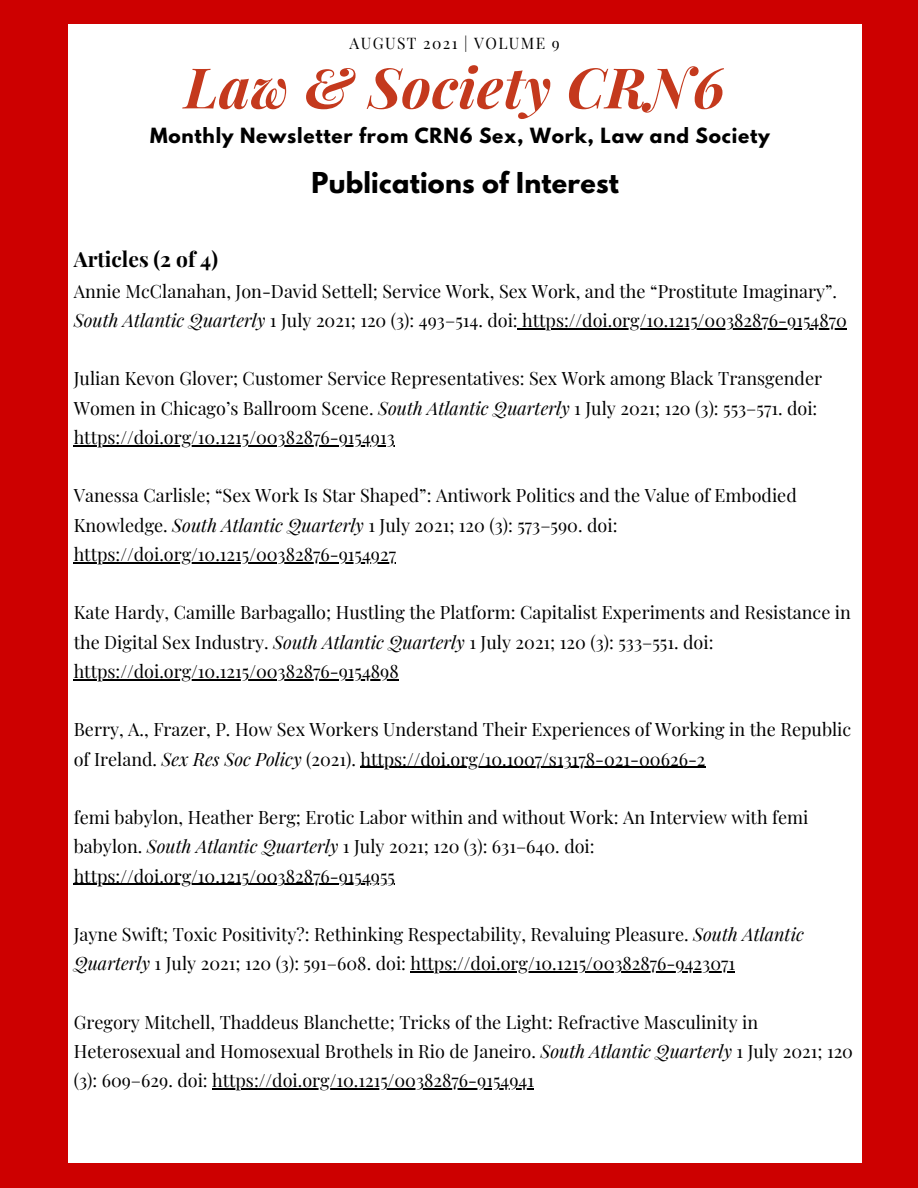
<style>
.page{position:relative;width:918px;height:1188px;background:#cd0000}
.page>*{position:absolute;margin:0;border:0;box-sizing:border-box;transform-origin:0 0}
.t1{font:italic 700 56.1px "Playfair Display";letter-spacing:.01em;color:#c4391d}
.t2{font:700 25.5px "League Spartan";letter-spacing:.01em;color:#000}
.t3{font:700 21px "Playfair Display";color:#000}
.t4{font:700 18.6px "League Spartan";letter-spacing:.04em;color:#000}
.t5{font:18px/29.2px "Playfair Display";color:#000}
.t6{font:15.6px "Playfair Display";letter-spacing:.09em;color:#000}
.s1{font-style:italic}
</style>
<div class="page">
<div style="left:69px;top:25px;width:793px;height:1138px;background:#fff"></div>
<hr style="left:518px;top:328px;width:329px;height:1px;background:#000">
<hr style="left:74px;top:445px;width:321px;height:1px;background:#000">
<hr style="left:74px;top:562px;width:322px;height:1px;background:#000">
<hr style="left:74px;top:679px;width:325px;height:1px;background:#000">
<hr style="left:360px;top:767px;width:346px;height:1px;background:#000">
<hr style="left:74px;top:884px;width:321px;height:1px;background:#000">
<hr style="left:411px;top:971px;width:324px;height:2px;background:#000">
<hr style="left:212px;top:1088px;width:322px;height:2px;background:#000">
<p class="t6" style="left:350px;top:32px;width:212px">AUGUST 2021 | VOLUME 9</p>
<p class="t1" style="left:185px;top:48px;width:542px">Law &amp; Society CRN6</p>
<p class="t4" style="left:150px;top:126px;width:621px">Monthly Newsletter from CRN6 Sex, Work, Law and Society</p>
<p class="t2" style="left:312px;top:170px;width:309px">Publications of Interest</p>
<p class="t3" style="left:74px;top:245px;width:146px">Articles (2 of 4)</p>
<p class="t5" style="left:74px;top:276px;width:775px">Annie McClanahan, Jon-David Settell; Service Work, Sex Work, and the “Prostitute Imaginary”.<br><span class="s1">South Atlantic Quarterly</span> 1 July 2021; 120 (3): 493–514. doi: https://doi.org/10.1215/00382876-9154870</p>
<p class="t5" style="left:74px;top:363px;width:750px">Julian Kevon Glover; Customer Service Representatives: Sex Work among Black Transgender<br>Women in Chicago’s Ballroom Scene. <span class="s1">South Atlantic Quarterly</span> 1 July 2021; 120 (3): 553–571. doi: https://doi.org/10.1215/00382876-9154913</p>
<p class="t5" style="left:74px;top:480px;width:725px">Vanessa Carlisle; “Sex Work Is Star Shaped”: Antiwork Politics and the Value of Embodied<br>Knowledge. <span class="s1">South Atlantic Quarterly</span> 1 July 2021; 120 (3): 573–590. doi: https://doi.org/10.1215/00382876-9154927</p>
<p class="t5" style="left:74px;top:597px;width:779px">Kate Hardy, Camille Barbagallo; Hustling the Platform: Capitalist Experiments and Resistance in the Digital Sex Industry. <span class="s1">South Atlantic Quarterly</span> 1 July 2021; 120 (3): 533–551. doi: https://doi.org/10.1215/00382876-9154898</p>
<p class="t5" style="left:74px;top:714px;width:779px">Berry, A., Frazer, P. How Sex Workers Understand Their Experiences of Working in the Republic of Ireland. <span class="s1">Sex Res Soc Policy</span> (2021). https://doi.org/10.1007/s13178-021-00626-2</p>
<p class="t5" style="left:74px;top:802px;width:736px">femi babylon, Heather Berg; Erotic Labor within and without Work: An Interview with femi babylon. <span class="s1">South Atlantic Quarterly</span> 1 July 2021; 120 (3): 631–640. doi: https://doi.org/10.1215/00382876-9154955</p>
<p class="t5" style="left:74px;top:919px;width:732px">Jayne Swift; Toxic Positivity?: Rethinking Respectability, Revaluing Pleasure. <span class="s1">South Atlantic<br>Quarterly</span> 1 July 2021; 120 (3): 591–608. doi: https://doi.org/10.1215/00382876-9423071</p>
<p class="t5" style="left:74px;top:1007px;width:781px">Gregory Mitchell, Thaddeus Blanchette; Tricks of the Light: Refractive Masculinity in<br>Heterosexual and Homosexual Brothels in Rio de Janeiro. <span class="s1">South Atlantic Quarterly</span> 1 July 2021; 120 (3): 609–629. doi: https://doi.org/10.1215/00382876-9154941</p>
</div>
